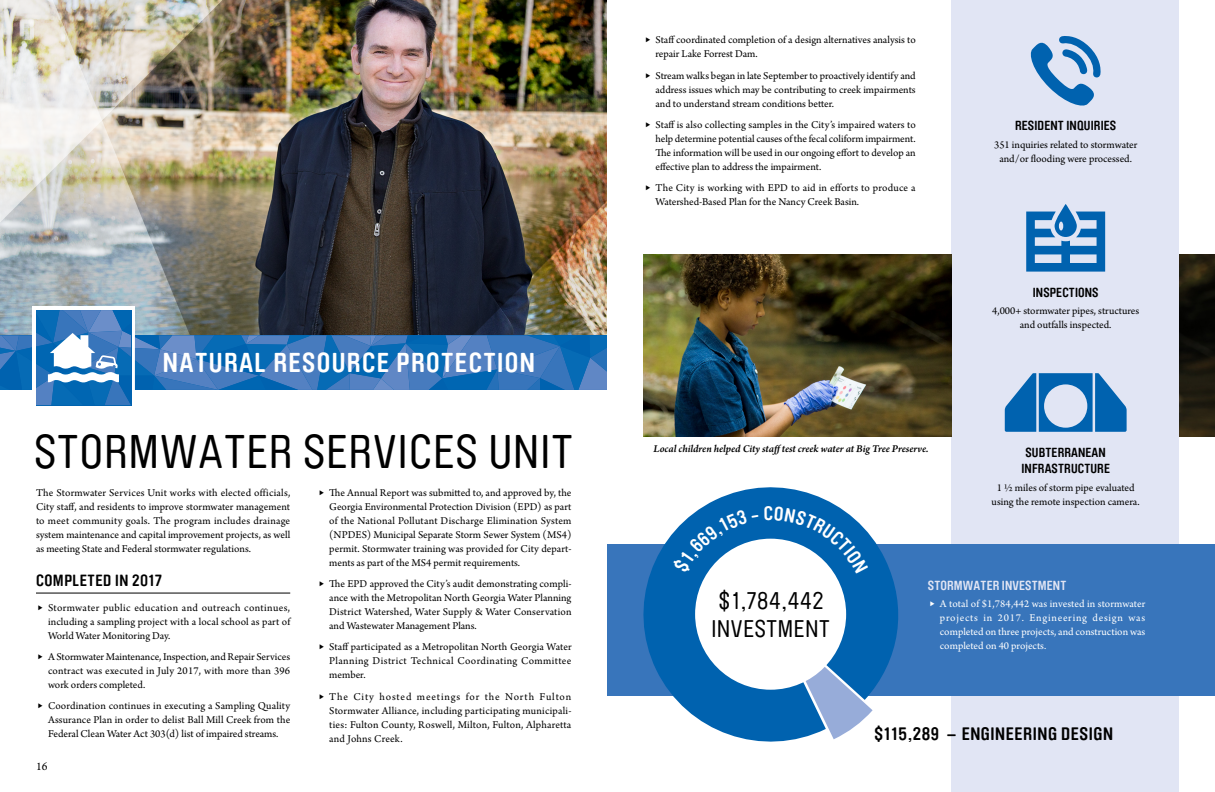
<style>
.page{position:relative;width:1215px;height:792px;background:#fff}
.page>*{position:absolute;margin:0;border:0;box-sizing:border-box;transform-origin:0 0}
.t1{font:46.6px "Brauer Neue";letter-spacing:.03em;color:#000}
.t2{font:700 27px "Brauer Neue";letter-spacing:.05em;color:#fff}
.t3{font:23.8px/28px "Brauer Neue";letter-spacing:.03em;color:#000}
.t4{font:700 17.8px "Brauer Neue";letter-spacing:.03em;color:#000}
.t5{font:700 16px "Brauer Neue";letter-spacing:.03em;color:#000}
.t6{font:700 13px/16px "Brauer Neue";letter-spacing:.01em;color:#000;text-align:center}
.t7{font:700 13px "Brauer Neue";letter-spacing:.01em;color:#e1e5f4}
.t8{font:12px "Arno Pro";color:#000}
.t9{font:11px/14px "Arno Pro";color:#000;text-align:justify}
.t10{font:11px/14px "Arno Pro";color:#fff;text-align:justify}
.t11{font:italic 600 11px "Arno Pro";letter-spacing:-.005em;color:#000}
.s1{font-size:13.8px}
</style>
<div class="page">
<img style="left:380px;top:0;width:227px;height:191px">
<img style="left:36px;top:0;width:344px;height:594px">
<img style="left:0;top:0;width:232px;height:191px">
<hr style="left:36px;top:593px;width:254px;height:1px;background:#000">
<div style="left:32px;top:306px;width:103px;height:103px;background:linear-gradient(to right,#fff,#fff)"></div>
<img style="left:0;top:191px;width:607px;height:214px">
<img style="left:1179px;top:255px;width:36px;height:181px">
<div style="left:952px;top:0;width:227px;height:792px;background:#e1e5f4"></div>
<svg style="left:1030px;top:36px;width:71px;height:70px"></svg>
<svg style="left:1026px;top:204px;width:79px;height:68px"></svg>
<svg style="left:1005px;top:373px;width:122px;height:59px"></svg>
<div style="left:608px;top:544px;width:607px;height:152px;background:#3875bb"></div>
<svg style="left:643px;top:487px;width:256px;height:255px;fill:#0062af"></svg>
<div style="left:695px;top:539px;width:151px;height:151px;background:#fff;border-radius:50%"></div>
<img style="left:644px;top:255px;width:308px;height:181px">
<svg style="left:672px;top:510px;width:87px;height:64px"></svg>
<svg style="left:765px;top:506px;width:103px;height:68px"></svg>
<h2 class="t2" style="left:163px;top:347px;width:373px">NATURAL RESOURCE PROTECTION</h2>
<h1 class="t1" style="left:34px;top:426px;width:540px">STORMWATER SERVICES UNIT</h1>
<p class="t9" style="left:329px;top:486px;width:244px;text-indent:-10px"><span class="s1">▶</span> The Annual Report was submitted to, and approved by, the Georgia Environmental Protection Division (EPD) as part of the National Pollutant Discharge Elimination System (NPDES) Municipal Separate Storm Sewer System (MS4) permit. Stormwater training was provided for City depart&shy;ments as part of the MS4 permit requirements.</p>
<p class="t9" style="left:329px;top:578px;width:244px;text-indent:-10px"><span class="s1">▶</span> The EPD approved the City’s audit demonstrating compli&shy;ance with the Metropolitan North Georgia Water Planning District Watershed, Water Supply &amp; Water Conservation and Wastewater Management Plans.</p>
<p class="t9" style="left:329px;top:641px;width:244px;text-indent:-10px"><span class="s1">▶</span> Staff participated as a Metropolitan North Georgia Water Planning District Technical Coordinating Committee member.</p>
<p class="t9" style="left:329px;top:690px;width:244px;text-indent:-10px"><span class="s1">▶</span> The City hosted meetings for the North Fulton Stormwater Alliance, including participating municipali&shy;ties: Fulton County, Roswell, Milton, Fulton, Alpharetta and Johns Creek.</p>
<p class="t9" style="left:36px;top:486px;width:256px">The Stormwater Services Unit works with elected officials, City staff, and residents to improve stormwater management to meet community goals. The program includes drainage system maintenance and capital improvement projects, as well as meeting State and Federal stormwater regulations.</p>
<h3 class="t5" style="left:36px;top:572px;width:128px">COMPLETED IN 2017</h3>
<p class="t9" style="left:48px;top:601px;width:244px;text-indent:-10px"><span class="s1">▶</span> Stormwater public education and outreach continues, including a sampling project with a local school as part of World Water Monitoring Day.</p>
<p class="t9" style="left:48px;top:650px;width:244px;text-indent:-10px"><span class="s1">▶</span> A Stormwater Maintenance, Inspection, and Repair Services contract was executed in July 2017, with more than 396 work orders completed.</p>
<p class="t9" style="left:48px;top:699px;width:244px;text-indent:-10px"><span class="s1">▶</span> Coordination continues in executing a Sampling Quality Assurance Plan in order to delist Ball Mill Creek from the Federal Clean Water Act 303(d) list of impaired streams.</p>
<p class="t8" style="left:36px;top:760px;width:13px">16</p>
<p class="t9" style="left:656px;top:34px;width:262px;text-indent:-10px"><span class="s1">▶</span> Staff coordinated completion of a design alternatives analysis to repair Lake Forrest Dam.</p>
<p class="t9" style="left:656px;top:69px;width:262px;text-indent:-10px"><span class="s1">▶</span> Stream walks began in late September to proactively identify and address issues which may be contributing to creek impairments and to understand stream conditions better.</p>
<p class="t9" style="left:656px;top:118px;width:262px;text-indent:-10px"><span class="s1">▶</span> Staff is also collecting samples in the City’s impaired waters to help determine potential causes of the fecal coliform impairment.<br>The information will be used in our ongoing effort to develop an effective plan to address the impairment.</p>
<p class="t9" style="left:656px;top:181px;width:262px;text-indent:-10px"><span class="s1">▶</span> The City is working with EPD to aid in efforts to produce a<br>Watershed-Based Plan for the Nancy Creek Basin.</p>
<p class="t11" style="left:653px;top:443px;width:276px">Local children helped City stafftest creek water at Big Tree Preserve.</p>
<p class="t6" style="left:1015px;top:118px;width:103px">RESIDENT INQUIRIES</p>
<p class="t9" style="left:994px;top:138px;width:145px;text-align:center">351 inquiries related to stormwater and/or flooding were processed.</p>
<p class="t6" style="left:1033px;top:284px;width:67px">INSPECTIONS</p>
<p class="t9" style="left:992px;top:305px;width:149px;text-align:center">4,000+ stormwater pipes, structures and outfalls inspected.</p>
<p class="t6" style="left:1021px;top:445px;width:90px">SUBTERRANEAN<br>INFRASTRUCTURE</p>
<p class="t9" style="left:992px;top:481px;width:150px;text-align:center">1 ½ miles of storm pipe evaluated using the remote inspection camera.</p>
<h3 class="t3" style="left:712px;top:587px;width:120px">$1,784,442<br>INVESTMENT</h3>
<p class="t7" style="left:928px;top:578px;width:140px">STORMWATER INVESTMENT</p>
<p class="t10" style="left:940px;top:597px;width:207px;text-indent:-10px"><span class="s1">▶</span> A total of $1,784,442 was invested in stormwater projects in 2017. Engineering design was completed on three projects, and construction was completed on 40 projects.</p>
<h3 class="t4" style="left:874px;top:724px;width:241px">$115,289 – ENGINEERING DESIGN</h3>
</div>
